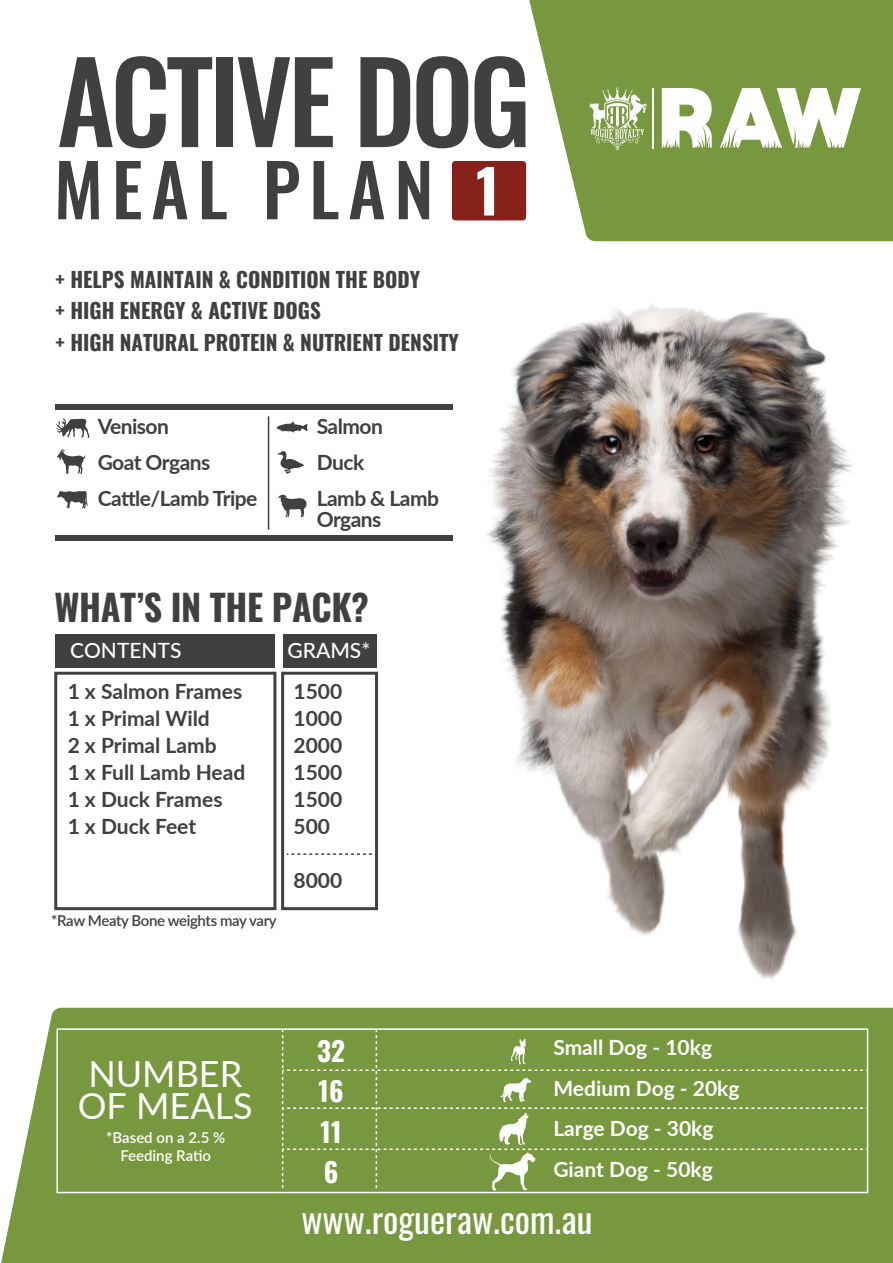
<style>
.page{position:relative;width:893px;height:1263px;background:#fff}
.page>*{position:absolute;margin:0;border:0;box-sizing:border-box;transform-origin:0 0}
.t1{font:500 111px "Oswald";letter-spacing:-.04em;color:#404041}
.t2{font:500 72px "Oswald";letter-spacing:.12em;color:#404041}
.t3{font:700 60px "Oswald";color:#fff}
.t4{font:36px "Oswald";color:#fff}
.t5{font:700 36px "Oswald";letter-spacing:-.01em;color:#404041}
.t6{font:36px/31.5px "Lato";color:#fff}
.t7{font:700 27px/40.5px "Oswald";color:#fff}
.t8{font:700 21px/27px "Lato";letter-spacing:-.005em;color:#404041}
.t9{font:700 21px/31.5px "Oswald";color:#404041}
.t10{font:700 21px/40.5px "Lato";color:#fff}
.t11{font:700 21px/36px "Lato";letter-spacing:-.025em;color:#404041}
.t12{font:500 21px "Lato";color:#fff}
.t13{font:600 15px "Lato";letter-spacing:-.025em;color:#404041}
.t14{font:600 15px/18px "Lato";color:#fff;text-align:center}
</style>
<div class="page">
<img style="left:405px;top:241px;width:488px;height:767px">
<div style="left:54px;top:672px;width:222px;height:238px;border:3px solid #404041"></div>
<div style="left:281px;top:672px;width:97px;height:238px;border:3px solid #404041"></div>
<svg style="left:287px;top:853px;width:89px;height:2px"></svg>
<div style="left:1px;top:1008px;width:892px;height:255px;background:#77983e"></div>
<svg style="left:525px;top:0;width:368px;height:241px;background:#85a353"></svg>
<div style="left:452px;top:161px;width:74px;height:59px;background:#87221b;border-radius:4px"></div>
<hr style="left:652px;top:88px;width:2px;height:60px;background:#fff">
<svg style="left:590px;top:87px;width:57px;height:63px"></svg>
<svg style="left:720px;top:88px;width:141px;height:60px"></svg>
<svg style="left:662px;top:88px;width:50px;height:62px"></svg>
<div style="left:56px;top:634px;width:219px;height:34px;background:#404041"></div>
<div style="left:283px;top:634px;width:94px;height:34px;background:#404041"></div>
<div style="left:56px;top:1028px;width:812px;height:165px;border:2px solid #fff"></div>
<svg style="left:278px;top:494px;width:29px;height:23px"></svg>
<svg style="left:277px;top:451px;width:27px;height:23px"></svg>
<svg style="left:57px;top:449px;width:28px;height:25px"></svg>
<svg style="left:56px;top:418px;width:33px;height:20px"></svg>
<svg style="left:57px;top:491px;width:31px;height:18px"></svg>
<div style="left:55px;top:404px;width:397px;height:5px;background:#404041"></div>
<div style="left:55px;top:536px;width:397px;height:5px;background:#404041"></div>
<hr style="left:268px;top:416px;width:1px;height:114px;background:#404041">
<svg style="left:276px;top:421px;width:32px;height:11px"></svg>
<div style="left:282px;top:1029px;width:585px;height:161px;background:#77983e"></div>
<h1 class="t1" style="left:57px;top:44px;width:476px">ACTIVE DOG</h1>
<h2 class="t2" style="left:54px;top:152px;width:381px">MEAL PLAN</h2>
<h3 class="t3" style="left:476px;top:160px;width:25px">1</h3>
<p class="t9" style="left:56px;top:265px;width:405px">+ HELPS MAINTAIN &amp; CONDITION THE BODY<br>+ HIGH ENERGY &amp; ACTIVE DOGS<br>+ HIGH NATURAL PROTEIN &amp; NUTRIENT DENSITY</p>
<p class="t11" style="left:98px;top:407px;width:161px">Venison<br>Goat Organs<br>Cattle/Lamb Tripe</p>
<p class="t11" style="left:317px;top:407px;width:124px">Salmon<br>Duck<br>Lamb &amp; Lamb</p>
<p class="t8" style="left:317px;top:504px;width:66px">Organs</p>
<h3 class="t5" style="left:54px;top:589px;width:316px">WHAT’S IN THE PACK?</h3>
<p class="t12" style="left:70px;top:636px;width:113px">CONTENTS</p>
<p class="t12" style="left:288px;top:636px;width:84px">GRAMS*</p>
<p class="t8" style="left:68px;top:677px;width:179px">1 x Salmon Frames<br>1 x Primal Wild<br>2 x Primal Lamb<br>1 x Full Lamb Head<br>1 x Duck Frames<br>1 x Duck Feet</p>
<p class="t8" style="left:294px;top:677px;width:50px;text-align:justify">1500<br>1000<br>2000<br>1500<br>1500<br>500</p>
<p class="t8" style="left:294px;top:866px;width:50px">8000</p>
<p class="t13" style="left:51px;top:910px;width:227px">*Raw Meaty Bone weights may vary</p>
<h3 class="t6" style="left:78px;top:1057px;width:176px">NUMBER<br>OF MEALS</h3>
<p class="t14" style="left:106px;top:1128px;width:121px">*Based on a 2.5 %<br>Feeding Ratio</p>
<p class="t7" style="left:317px;top:1032px;width:29px">32<br>16<br>11<br>6</p>
<p class="t10" style="left:553px;top:1026px;width:188px">Small Dog - 10kg<br>Medium Dog - 20kg<br>Large Dog - 30kg<br>Giant Dog - 50kg</p>
<h3 class="t4" style="left:301px;top:1187px;width:293px">www.rogueraw.com.au</h3>
</div>
